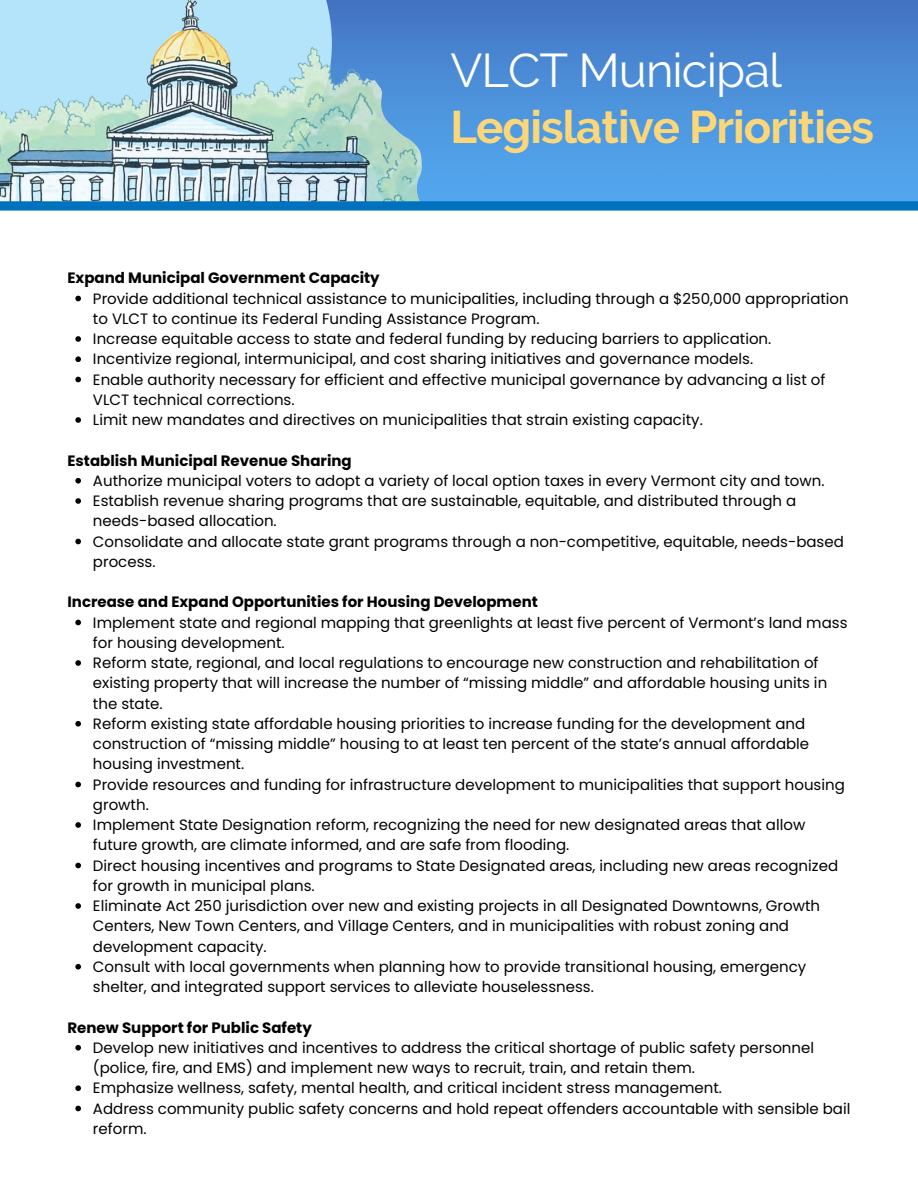
<style>
.page{position:relative;width:918px;height:1188px;background:#fff}
.page>*{position:absolute;margin:0;border:0;box-sizing:border-box;transform-origin:0 0}
.t1{font:47.25px "Raleway";letter-spacing:-.02em;color:#fff}
.t2{font:700 45.45px "Raleway";letter-spacing:-.02em;color:#fcd77a}
.t3{font:15px/20.2px "Poppins";color:#000}
.t4{font:700 15px "Poppins";color:#000}
</style>
<div class="page">
<img style="left:425px;top:0;width:493px;height:201px">
<img style="left:0;top:0;width:425px;height:201px">
<svg style="left:75px;top:296px;width:6px;height:5px"></svg>
<svg style="left:75px;top:336px;width:6px;height:6px"></svg>
<svg style="left:75px;top:356px;width:6px;height:6px"></svg>
<svg style="left:75px;top:377px;width:6px;height:5px"></svg>
<svg style="left:75px;top:417px;width:6px;height:6px"></svg>
<svg style="left:75px;top:478px;width:6px;height:6px"></svg>
<svg style="left:75px;top:498px;width:6px;height:6px"></svg>
<svg style="left:75px;top:539px;width:6px;height:5px"></svg>
<svg style="left:75px;top:620px;width:6px;height:5px"></svg>
<svg style="left:75px;top:660px;width:6px;height:6px"></svg>
<svg style="left:75px;top:721px;width:6px;height:6px"></svg>
<svg style="left:75px;top:782px;width:6px;height:5px"></svg>
<svg style="left:75px;top:822px;width:6px;height:6px"></svg>
<svg style="left:75px;top:863px;width:6px;height:5px"></svg>
<svg style="left:75px;top:903px;width:6px;height:6px"></svg>
<svg style="left:75px;top:964px;width:6px;height:6px"></svg>
<svg style="left:75px;top:1045px;width:6px;height:6px"></svg>
<svg style="left:75px;top:1085px;width:6px;height:6px"></svg>
<svg style="left:75px;top:1106px;width:6px;height:5px"></svg>
<svg style="left:0;top:201px;width:918px;height:10px;background:#0e78bf"></svg>
<p class="t1" style="left:450px;top:42px;width:333px">VLCT Municipal</p>
<p class="t2" style="left:450px;top:100px;width:425px">Legislative Priorities</p>
<p class="t4" style="left:68px;top:268px;width:314px">Expand Municipal Government Capacity</p>
<p class="t3" style="left:93px;top:288px;width:757px">Provide additional technical assistance to municipalities, including through a $250,000 appropriation to VLCT to continue its Federal Funding Assistance Program.</p>
<p class="t3" style="left:93px;top:329px;width:680px">Increase equitable access to state and federal funding by reducing barriers to application.</p>
<p class="t3" style="left:93px;top:349px;width:662px">Incentivize regional, intermunicipal, and cost sharing initiatives and governance models.</p>
<p class="t3" style="left:93px;top:369px;width:734px">Enable authority necessary for efficient and effective municipal governance by advancing a list of<br>VLCT technical corrections.</p>
<p class="t3" style="left:93px;top:410px;width:611px">Limit new mandates and directives on municipalities that strain existing capacity.</p>
<p class="t4" style="left:68px;top:450px;width:286px">Establish Municipal Revenue Sharing</p>
<p class="t3" style="left:93px;top:470px;width:733px">Authorize municipal voters to adopt a variety of local option taxes in every Vermont city and town.</p>
<p class="t3" style="left:93px;top:491px;width:705px">Establish revenue sharing programs that are sustainable, equitable, and distributed through a needs-based allocation.</p>
<p class="t3" style="left:93px;top:531px;width:752px">Consolidate and allocate state grant programs through a non-competitive, equitable, needs-based process.</p>
<p class="t4" style="left:68px;top:592px;width:472px">Increase and Expand Opportunities for Housing Development</p>
<p class="t3" style="left:93px;top:612px;width:756px">Implement state and regional mapping that greenlights at least five percent of Vermont’s land mass for housing development.</p>
<p class="t3" style="left:93px;top:653px;width:736px">Reform state, regional, and local regulations to encourage new construction and rehabilitation of existing property that will increase the number of “missing middle” and affordable housing units in the state.</p>
<p class="t3" style="left:93px;top:713px;width:718px">Reform existing state affordable housing priorities to increase funding for the development and construction of “missing middle” housing to at least ten percent of the state’s annual affordable housing investment.</p>
<p class="t3" style="left:93px;top:774px;width:753px">Provide resources and funding for infrastructure development to municipalities that support housing growth.</p>
<p class="t3" style="left:93px;top:815px;width:714px">Implement State Designation reform, recognizing the need for new designated areas that allow future growth, are climate informed, and are safe from flooding.</p>
<p class="t3" style="left:93px;top:855px;width:747px">Direct housing incentives and programs to State Designated areas, including new areas recognized for growth in municipal plans.</p>
<p class="t3" style="left:93px;top:896px;width:729px">Eliminate Act 250 jurisdiction over new and existing projects in all Designated Downtowns, Growth<br>Centers, New Town Centers, and Village Centers, and in municipalities with robust zoning and development capacity.</p>
<p class="t3" style="left:93px;top:956px;width:715px">Consult with local governments when planning how to provide transitional housing, emergency shelter, and integrated support services to alleviate houselessness.</p>
<p class="t4" style="left:68px;top:1017px;width:246px">Renew Support for Public Safety</p>
<p class="t3" style="left:93px;top:1037px;width:723px">Develop new initiatives and incentives to address the critical shortage of public safety personnel (police, fire, and EMS) and implement new ways to recruit, train, and retain them.</p>
<p class="t3" style="left:93px;top:1078px;width:631px">Emphasize wellness, safety, mental health, and critical incident stress management.</p>
<p class="t3" style="left:93px;top:1098px;width:759px">Address community public safety concerns and hold repeat offenders accountable with sensible bail reform.</p>
</div>
